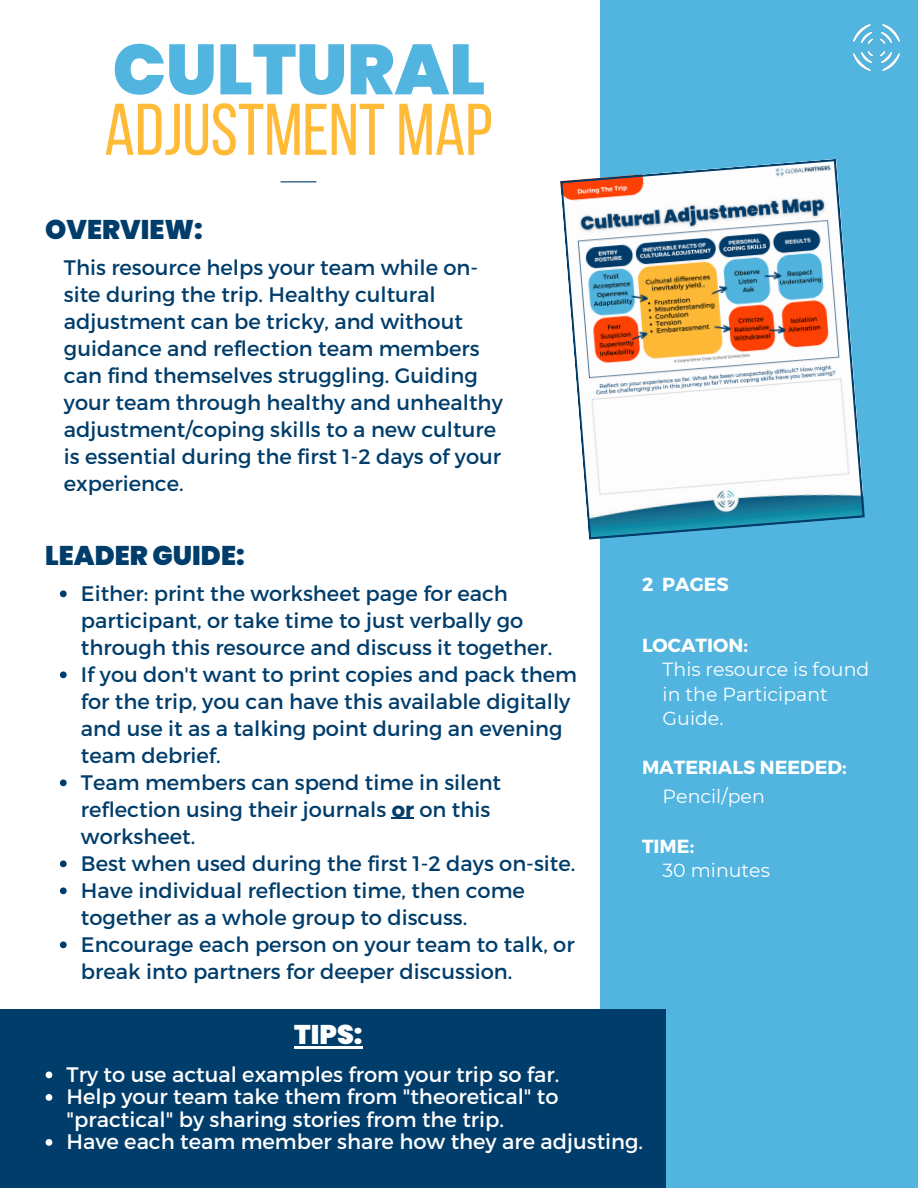
<style>
.page{position:relative;width:918px;height:1188px;background:#fff}
.page>*{position:absolute;margin:0;border:0;box-sizing:border-box;transform-origin:0 0}
.t1{font:73.05px "Bebas Neue";color:#ffba38}
.t2{font:900 70.8px "Poppins";color:#51b5e0}
.t3{font:900 27px "Poppins";color:#003d6b}
.t4{font:900 27px "Poppins";color:#fff}
.t5{font:21px/27px "Montserrat";color:#003d6b}
.t6{font:21px/22.5px "Montserrat";color:#fff}
.t7{font:18.9px/24.6px "Montserrat";color:#fff}
.t8{font:700 18.9px "Montserrat";color:#fff}
.s1{font-weight:700}
</style>
<div class="page">
<div style="left:600px;top:0;width:318px;height:1188px;background:#51b5e0"></div>
<img style="left:854px;top:25px;width:46px;height:46px">
<hr style="left:281px;top:181px;width:35px;height:1px;background:#003d6b">
<div style="left:0;top:1009px;width:666px;height:179px;background:#003d6b"></div>
<hr style="left:294px;top:1046px;width:69px;height:2px;background:#fff">
<svg style="left:46px;top:1072px;width:6px;height:6px"></svg>
<svg style="left:46px;top:1094px;width:6px;height:7px"></svg>
<svg style="left:46px;top:1139px;width:6px;height:7px"></svg>
<svg style="left:560px;top:159px;width:305px;height:381px"></svg>
<svg style="left:60px;top:590px;width:7px;height:7px"></svg>
<svg style="left:60px;top:671px;width:7px;height:7px"></svg>
<svg style="left:60px;top:779px;width:7px;height:7px"></svg>
<svg style="left:392px;top:818px;width:22px;height:1px"></svg>
<svg style="left:60px;top:860px;width:7px;height:7px"></svg>
<svg style="left:60px;top:887px;width:7px;height:7px"></svg>
<svg style="left:60px;top:941px;width:7px;height:7px"></svg>
<h2 class="t2" style="left:113px;top:20px;width:374px">CULTURAL</h2>
<h1 class="t1" style="left:104px;top:100px;width:390px">ADJUSTMENT MAP</h1>
<p class="t3" style="left:45px;top:211px;width:159px">OVERVIEW:</p>
<p class="t5" style="left:64px;top:253px;width:440px">This resource helps your team while on&shy;site during the trip. Healthy cultural adjustment can be tricky, and without guidance and reflection team members can find themselves struggling. Guiding your team through healthy and unhealthy adjustment/coping skills to a new culture is essential during the first 1-2 days of your experience.</p>
<p class="t3" style="left:45px;top:537px;width:201px">LEADER GUIDE:</p>
<p class="t5" style="left:81px;top:579px;width:498px">Either: print the worksheet page for each participant, or take time to just verbally go through this resource and discuss it together.<br>If you don't want to print copies and pack them for the trip, you can have this available digitally and use it as a talking point during an evening team debrief.<br>Team members can spend time in silent reflection using their journals <span class="s1">or</span> on this worksheet.<br>Best when used during the first 1-2 days on-site.<br>Have individual reflection time, then come together as a whole group to discuss.<br>Encourage each person on your team to talk, or break into partners for deeper discussion.</p>
<p class="t8" style="left:642px;top:572px;width:88px">2 PAGES</p>
<p class="t8" style="left:642px;top:633px;width:107px">LOCATION:</p>
<p class="t7" style="left:663px;top:657px;width:208px">This resource is found in the Participant<br>Guide.</p>
<p class="t8" style="left:642px;top:755px;width:206px">MATERIALS NEEDED:</p>
<p class="t7" style="left:663px;top:784px;width:104px">Pencil/pen</p>
<p class="t8" style="left:642px;top:834px;width:54px">TIME:</p>
<p class="t7" style="left:663px;top:858px;width:109px">30 minutes</p>
<p class="t4" style="left:294px;top:1016px;width:70px">TIPS:</p>
<p class="t6" style="left:67px;top:1062px;width:578px">Try to use actual examples from your trip so far.<br>Help your team take them from "theoretical" to "practical" by sharing stories from the trip.<br>Have each team member share how they are adjusting.</p>
</div>
